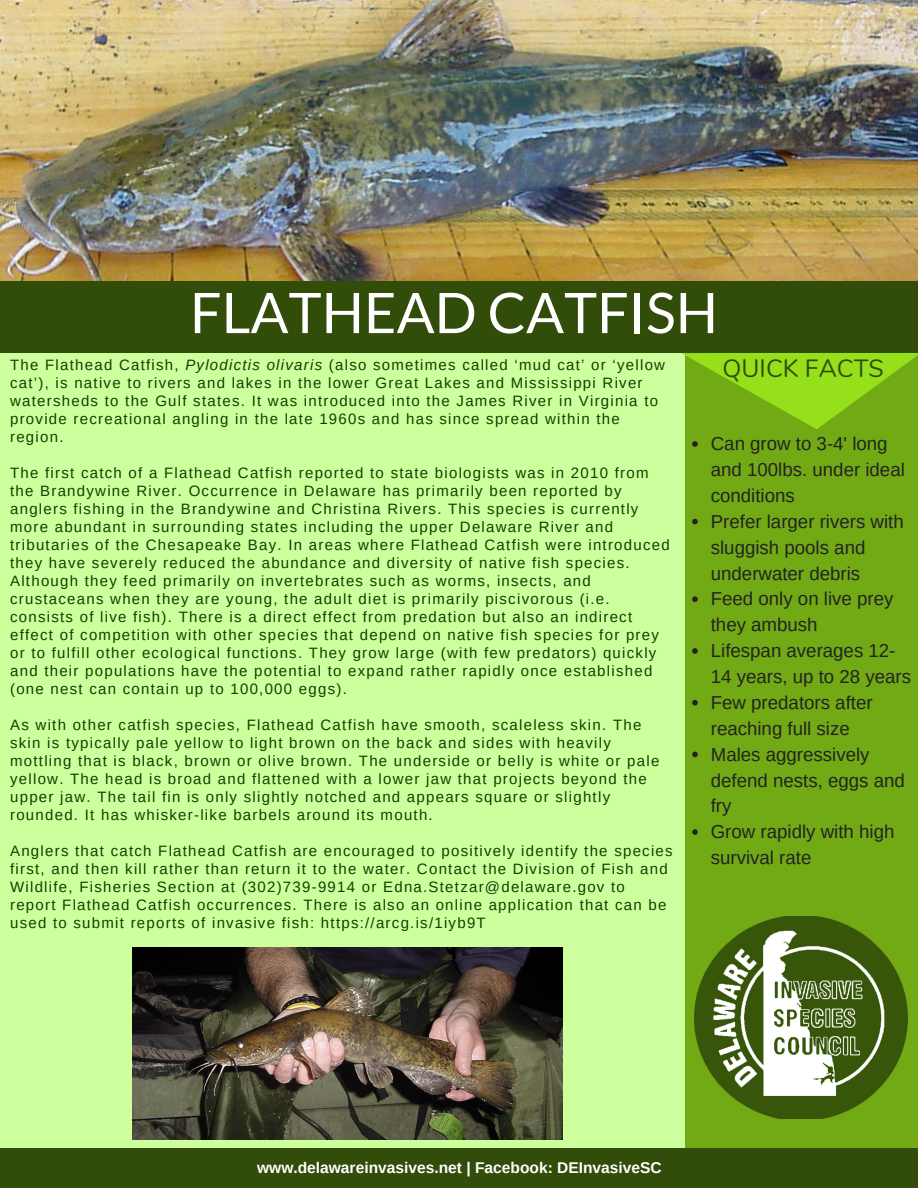
<style>
.page{position:relative;width:918px;height:1188px;background:#cdff9c}
.page>*{position:absolute;margin:0;border:0;box-sizing:border-box;transform-origin:0 0}
.t1{font:55.95px "Lato";color:#fff}
.t2{font:24.9px "Nunito";color:#324c09}
.t3{font:18.75px/25.8px "Arimo";color:#222}
.t4{font:700 15.6px "Arimo";color:#fff}
.t5{font:15px/18px "Arimo";letter-spacing:.085em;color:#124000}
.s1{font-style:italic}
</style>
<div class="page">
<div style="left:686px;top:73px;width:232px;height:1115px;background:#71aa14"></div>
<img style="left:0;top:0;width:918px;height:281px">
<div style="left:0;top:1148px;width:918px;height:40px;background:#324c09"></div>
<svg style="left:681px;top:247px;width:237px;height:210px"></svg>
<svg style="left:692px;top:441px;width:6px;height:6px"></svg>
<svg style="left:692px;top:519px;width:6px;height:5px"></svg>
<svg style="left:692px;top:596px;width:6px;height:6px"></svg>
<svg style="left:692px;top:648px;width:6px;height:6px"></svg>
<svg style="left:692px;top:700px;width:6px;height:6px"></svg>
<svg style="left:692px;top:752px;width:6px;height:5px"></svg>
<svg style="left:692px;top:829px;width:6px;height:6px"></svg>
<img style="left:694px;top:916px;width:213px;height:203px">
<div style="left:1px;top:281px;width:917px;height:72px;background:#324c09"></div>
<img style="left:133px;top:948px;width:430px;height:191px">
<h1 class="t1" style="left:190px;top:278px;width:530px">FLATHEAD CATFISH</h1>
<p class="t5" style="left:10px;top:356px;width:656px">The Flathead Catfish, <span class="s1">Pylodictis olivaris</span> (also sometimes called ‘mud cat’ or ‘yellow cat’), is native to rivers and lakes in the lower Great Lakes and Mississippi River watersheds to the Gulf states. It was introduced into the James River in Virginia to provide recreational angling in the late 1960s and has since spread within the region.</p>
<p class="t5" style="left:10px;top:464px;width:661px">The first catch of a Flathead Catfish reported to state biologists was in 2010 from the Brandywine River. Occurrence in Delaware has primarily been reported by anglers fishing in the Brandywine and Christina Rivers. This species is currently more abundant in surrounding states including the upper Delaware River and tributaries of the Chesapeake Bay. In areas where Flathead Catfish were introduced they have severely reduced the abundance and diversity of native fish species.<br>Although they feed primarily on invertebrates such as worms, insects, and crustaceans when they are young, the adult diet is primarily piscivorous (i.e. consists of live fish). There is a direct effect from predation but also an indirect effect of competition with other species that depend on native fish species for prey or to fulfill other ecological functions. They grow large (with few predators) quickly and their populations have the potential to expand rather rapidly once established (one nest can contain up to 100,000 eggs).</p>
<p class="t5" style="left:10px;top:716px;width:651px">As with other catfish species, Flathead Catfish have smooth, scaleless skin. The skin is typically pale yellow to light brown on the back and sides with heavily mottling that is black, brown or olive brown. The underside or belly is white or pale yellow. The head is broad and flattened with a lower jaw that projects beyond the upper jaw. The tail fin is only slightly notched and appears square or slightly rounded. It has whisker-like barbels around its mouth.</p>
<p class="t5" style="left:10px;top:842px;width:664px">Anglers that catch Flathead Catfish are encouraged to positively identify the species first, and then kill rather than return it to the water. Contact the Division of Fish and Wildlife, Fisheries Section at (302)739-9914 or Edna.Stetzar@delaware.gov to report Flathead Catfish occurrences. There is also an online application that can be used to submit reports of invasive fish: https://arcg.is/1iyb9T</p>
<h2 class="t2" style="left:723px;top:352px;width:163px">QUICK FACTS</h2>
<p class="t3" style="left:711px;top:431px;width:202px">Can grow to 3-4' long and 100lbs. under ideal conditions<br>Prefer larger rivers with sluggish pools and underwater debris<br>Feed only on live prey they ambush<br>Lifespan averages 12-<br>14 years, up to 28 years<br>Few predators after reaching full size<br>Males aggressively defend nests, eggs and fry<br>Grow rapidly with high survival rate</p>
<p class="t4" style="left:257px;top:1159px;width:406px">www.delawareinvasives.net | Facebook: DEInvasiveSC</p>
</div>
